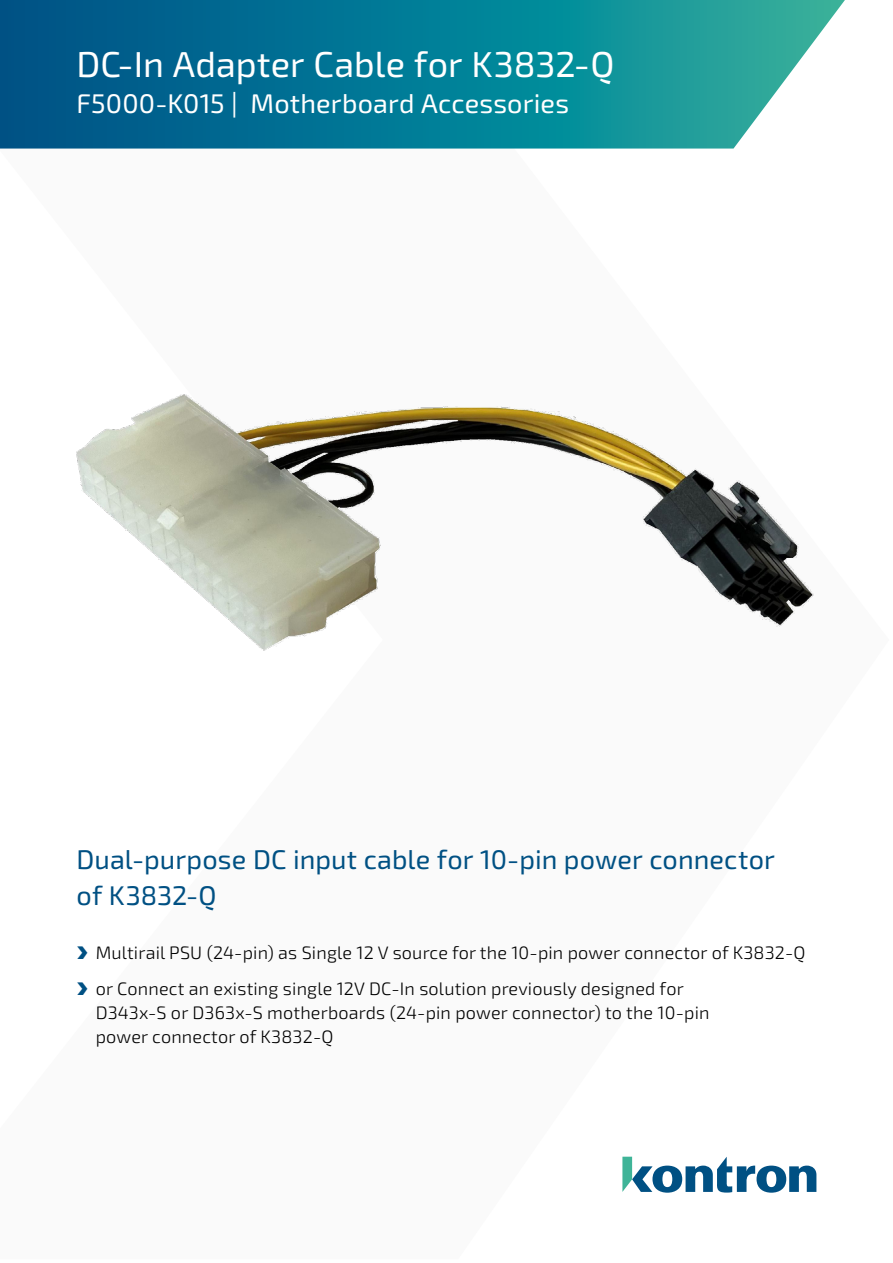
<style>
.page{position:relative;width:893px;height:1263px;background:#fff}
.page>*{position:absolute;margin:0;border:0;box-sizing:border-box;transform-origin:0 0}
.t1{font:36px "Sn T";color:#fff}
.t2{font:27px/36px "Sn T";letter-spacing:.005em;color:#005083}
.t3{font:27px "Sn T";letter-spacing:.005em;color:#fff}
.t4{font:300 18px/36px "Sn T";letter-spacing:.01em;color:#000}
.s1{font-family:"Arrow";font-weight:400;color:#005083}
</style>
<div class="page">
<svg style="left:622px;top:1157px;width:194px;height:36px"></svg>
<svg style="left:0;top:0;width:845px;height:149px;background:#19849b"></svg>
<img style="left:76px;top:394px;width:738px;height:257px">
<h1 class="t1" style="left:77px;top:43px;width:539px">DC-In Adapter Cable for K3832-Q</h1>
<h2 class="t3" style="left:77px;top:87px;width:494px">F5000-K015 | Motherboard Accessories</h2>
<h2 class="t2" style="left:77px;top:842px;width:700px">Dual-purpose DC input cable for 10-pin power connector of K3832-Q</h2>
<p class="t4" style="left:77px;top:935px;width:731px"><span class="s1">*</span> Multirail PSU (24-pin) as Single 12 V source for the 10-pin power connector of K3832-Q <span class="s1">*</span> or Connect an existing single 12V DC-In solution previously designed for</p>
<p class="t4" style="left:96px;top:1001px;width:615px;line-height:24px">D343x-S or D363x-S motherboards (24-pin power connector) to the 10-pin power connector of K3832-Q</p>
</div>
